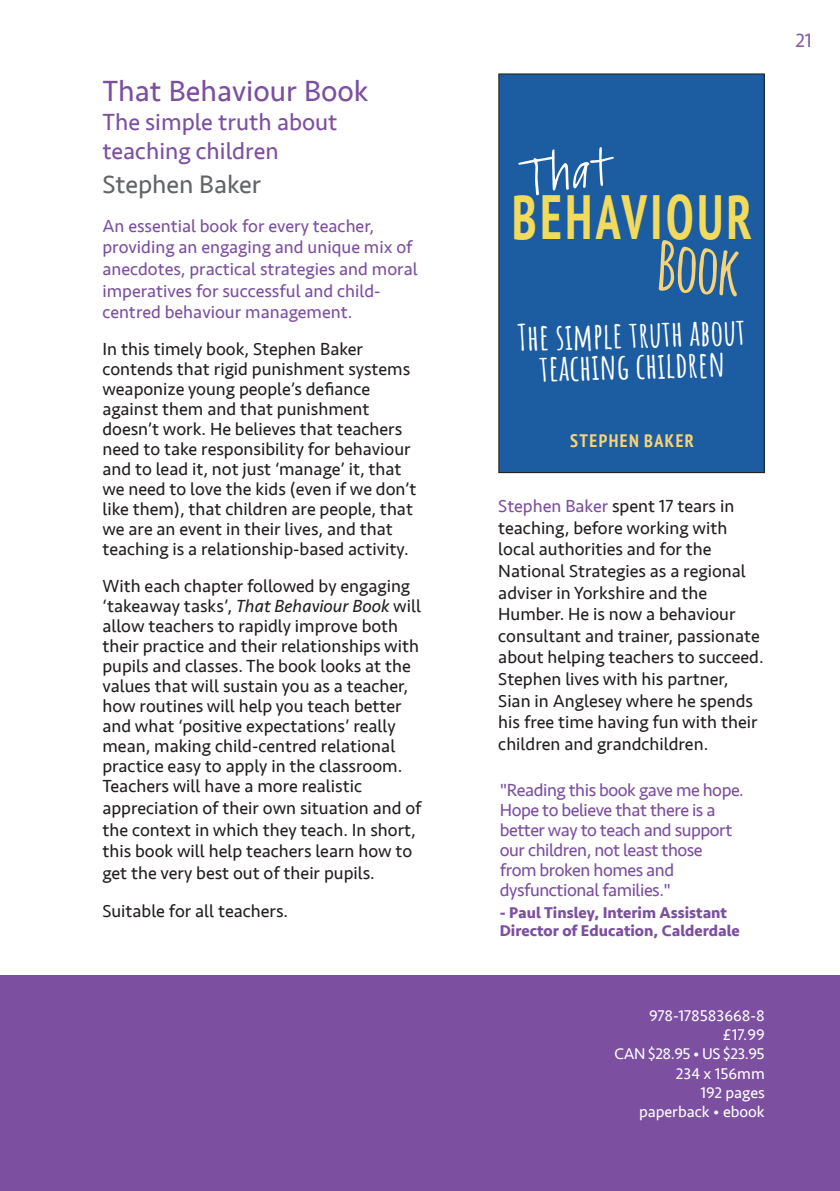
<style>
.page{position:relative;width:840px;height:1191px;background:#fff}
.page>*{position:absolute;margin:0;border:0;box-sizing:border-box;transform-origin:0 0}
.t1{font:700 66.6px "Amatic";color:#f6d378}
.t2{font:700 condensed 62.4px "PT Sans";letter-spacing:.075em;color:#f2da5c;scale:.8 1}
.t3{font:semi-expanded 47px "Kremlin Pro";color:#fff}
.t4{font:700 35.8px/31.2px "Amatic SC";color:#fff;text-align:center}
.BL_Title{font:30px "Seravek";color:#7c4fa0}
.BL_Author{font:26px "Seravek";color:#626467}
.BL_Sub{font:24px/28.8px "Seravek";color:#7c4fa0}
.t5{font:20px "Seravek";color:#855da7}
.BL_body_sans{font:18px/20.4px "Seravek";color:#231f20}
.BL_body_sans-2{font:18px/21.6px "Seravek";letter-spacing:-.005em;color:#7c4fa0}
.BL_body_sans-3{font:18px "Seravek";letter-spacing:-.025em;color:#7c4fa0}
.t6{font:700 condensed 18px "PT Sans";letter-spacing:.08em;color:#f6d378}
.BL_body_sans-4{font:700 16px/18px "Seravek";color:#7c4fa0}
.BL_Spec{font:16px "Seravek";color:#fff}
.BL_Spec-2{font:16px "Seravek";letter-spacing:-.03em;color:#fff}
.s1{font-style:italic}
.s2{color:#7d4fa0}
</style>
<div class="page">
<div style="left:0;top:975px;width:839px;height:216px;background:#7c4fa0"></div>
<div style="left:498px;top:74px;width:265px;height:398px;background:#1c5ca0"></div>
<p class="BL_Title" style="left:102px;top:68px;width:267px">That Behaviour Book</p>
<p class="BL_Sub" style="left:102px;top:108px;width:236px">The simple truth about teaching children</p>
<p class="BL_Author" style="left:102px;top:164px;width:160px">Stephen Baker</p>
<p class="BL_body_sans-2" style="left:102px;top:215px;width:316px">An essential book for every teacher, providing an engaging and unique mix of anecdotes, practical strategies and moral imperatives for successful and child&shy;centred behaviour management.</p>
<p class="BL_body_sans" style="left:102px;top:339px;width:315px">In this timely book, Stephen Baker contends that rigid punishment systems weaponize young people’s defiance against them and that punishment doesn’t work. He believes that teachers need to take responsibility for behaviour and to lead it, not just ‘manage’ it, that we need to love the kids (even if we don’t like them), that children are people, that we are an event in their lives, and that teaching is a relationship-based activity.</p>
<p class="BL_body_sans" style="left:102px;top:576px;width:320px">With each chapter followed by engaging ‘takeaway tasks’, <span class="s1">That Behaviour Book</span> will allow teachers to rapidly improve both their practice and their relationships with pupils and classes. The book looks at the values that will sustain you as a teacher, how routines will help you teach better and what ‘positive expectations’ really mean, making child-centred relational practice easy to apply in the classroom.<br>Teachers will have a more realistic appreciation of their own situation and of the context in which they teach. In short, this book will help teachers learn how to get the very best out of their pupils.</p>
<p class="BL_body_sans" style="left:102px;top:901px;width:187px">Suitable for all teachers.</p>
<p class="t5" style="left:795px;top:25px;width:18px">21</p>
<p class="t3" style="left:517px;top:145px;width:91px;rotate:-7deg">That</p>
<p class="t2" style="left:512px;top:175px;width:301px">BEHAVIOUR</p>
<p class="t1" style="left:660px;top:218px;width:83px;rotate:4deg">Book</p>
<p class="t4" style="left:517px;top:319px;width:229px;rotate:-1deg">The simple truth about teaching children</p>
<p class="t6" style="left:570px;top:429px;width:125px">STEPHEN BAKER</p>
<p class="BL_body_sans" style="left:498px;top:495px;width:267px;line-height:21.6px"><span class="s2">Stephen Baker</span> spent 17 tears in teaching, before working with local authorities and for the<br>National Strategies as a regional adviser in Yorkshire and the<br>Humber. He is now a behaviour consultant and trainer, passionate about helping teachers to succeed.<br>Stephen lives with his partner,<br>Sian in Anglesey where he spends his free time having fun with their children and grandchildren.</p>
<p class="BL_body_sans-3" style="left:499px;top:776px;width:245px">"Reading this book gave me hope.</p>
<p class="BL_body_sans-3" style="left:499px;top:796px;width:217px">Hope to believe that there is a</p>
<p class="BL_body_sans-3" style="left:499px;top:816px;width:234px">better way to teach and support</p>
<p class="BL_body_sans-3" style="left:499px;top:836px;width:204px">our children, not least those</p>
<p class="BL_body_sans-3" style="left:499px;top:856px;width:176px">from broken homes and</p>
<p class="BL_body_sans-3" style="left:499px;top:876px;width:172px">dysfunctional families."</p>
<p class="BL_body_sans-4" style="left:499px;top:903px;width:241px">- Paul Tinsley, Interim Assistant<br>Director of Education, Calderdale</p>
<p class="BL_Spec" style="left:648px;top:1003px;width:117px">978-178583668-8</p>
<p class="BL_Spec" style="left:722px;top:1022px;width:43px">£17.99</p>
<p class="BL_Spec-2" style="left:614px;top:1041px;width:152px">CAN $28.95 • US $23.95</p>
<p class="BL_Spec" style="left:675px;top:1060px;width:90px">234 x 156mm</p>
<p class="BL_Spec" style="left:700px;top:1080px;width:66px">192 pages</p>
<p class="BL_Spec" style="left:638px;top:1099px;width:127px">paperback • ebook</p>
</div>
